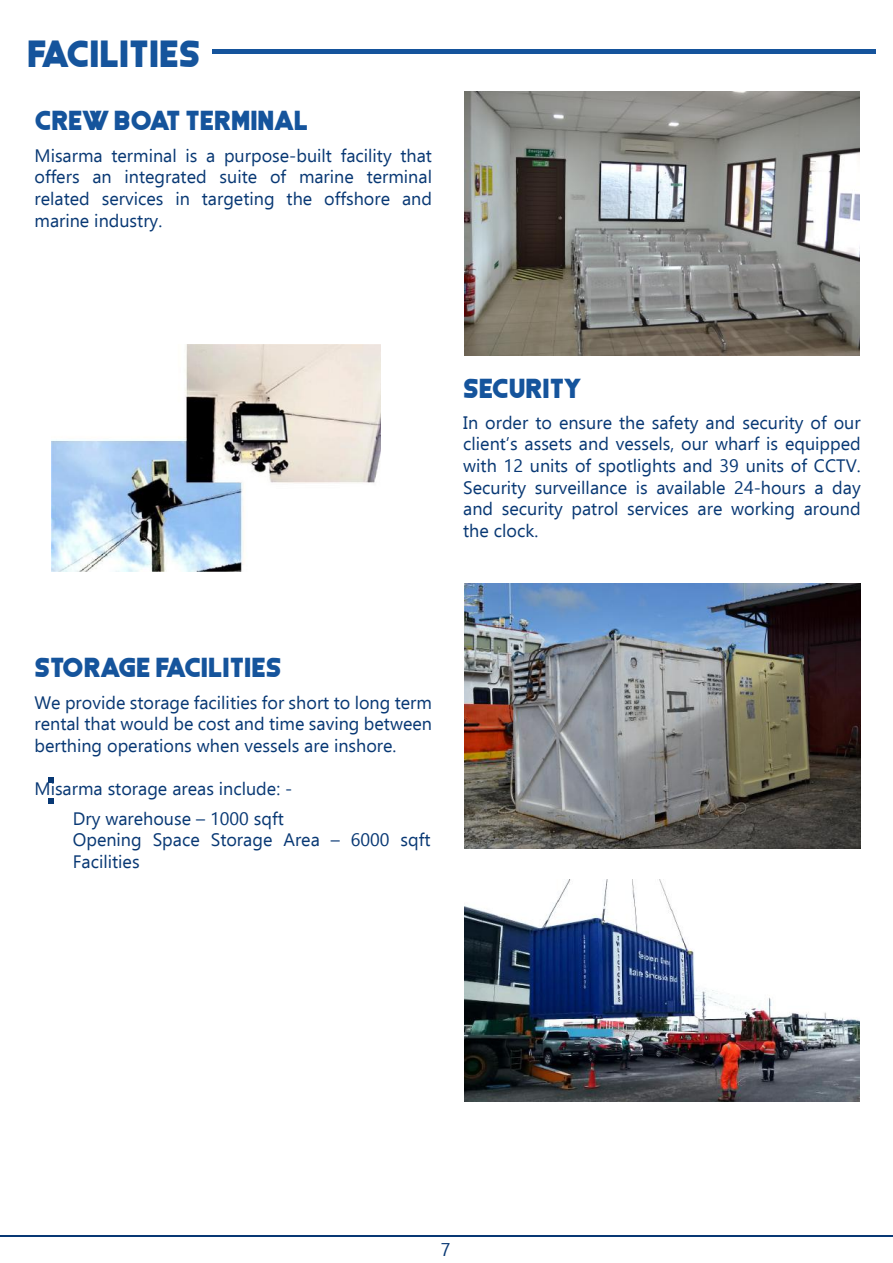
<style>
.page{position:relative;width:893px;height:1263px;background:#fff}
.page>*{position:absolute;margin:0;border:0;box-sizing:border-box;transform-origin:0 0}
.t1{font:33.9px "Coral Colour";color:#15549c}
.t2{font:24.6px "Coral Colour";color:#15549c}
.t3{font:18px/21.6px "Ebrima";color:#083874;text-align:justify}
</style>
<div class="page">
<svg style="left:48px;top:777px;width:6px;height:5px"></svg>
<svg style="left:48px;top:798px;width:6px;height:5px"></svg>
<hr style="left:212px;top:50px;width:664px;height:4px;background:#15549c">
<hr style="left:0;top:1235px;width:893px;height:2px;background:#083874">
<img style="left:464px;top:92px;width:396px;height:263px">
<img style="left:52px;top:345px;width:329px;height:226px">
<img style="left:464px;top:584px;width:397px;height:264px">
<img style="left:464px;top:879px;width:396px;height:223px">
<h1 class="t1" style="left:27px;top:38px;width:175px">FACILITIES</h1>
<h2 class="t2" style="left:34px;top:109px;width:275px">CREW BOAT TERMINAL</h2>
<p class="t3" style="left:35px;top:144px;width:399px">Misarma terminal is a purpose-built facility that offers an integrated suite of marine terminal related services in targeting the offshore and marine industry.</p>
<h2 class="t2" style="left:463px;top:377px;width:119px">SECURITY</h2>
<p class="t3" style="left:463px;top:411px;width:399px">In order to ensure the safety and security of our client’s assets and vessels, our wharf is equipped with 12 units of spotlights and 39 units of CCTV.<br>Security surveillance is available 24-hours a day and security patrol services are working around the clock.</p>
<h2 class="t2" style="left:34px;top:656px;width:248px">STORAGE FACILITIES</h2>
<p class="t3" style="left:35px;top:691px;width:399px">We provide storage facilities for short to long term rental that would be cost and time saving between berthing operations when vessels are inshore.</p>
<p class="t3" style="left:35px;top:777px;width:259px">Misarma storage areas include: -</p>
<p class="t3" style="left:73px;top:807px;width:359px;text-align:left">Dry warehouse – 1000 sqft<br>Opening Space Storage Area – 6000 sqft<br>Facilities</p>
<p class="t3" style="left:441px;top:1238px;width:11px">7</p>
</div>
